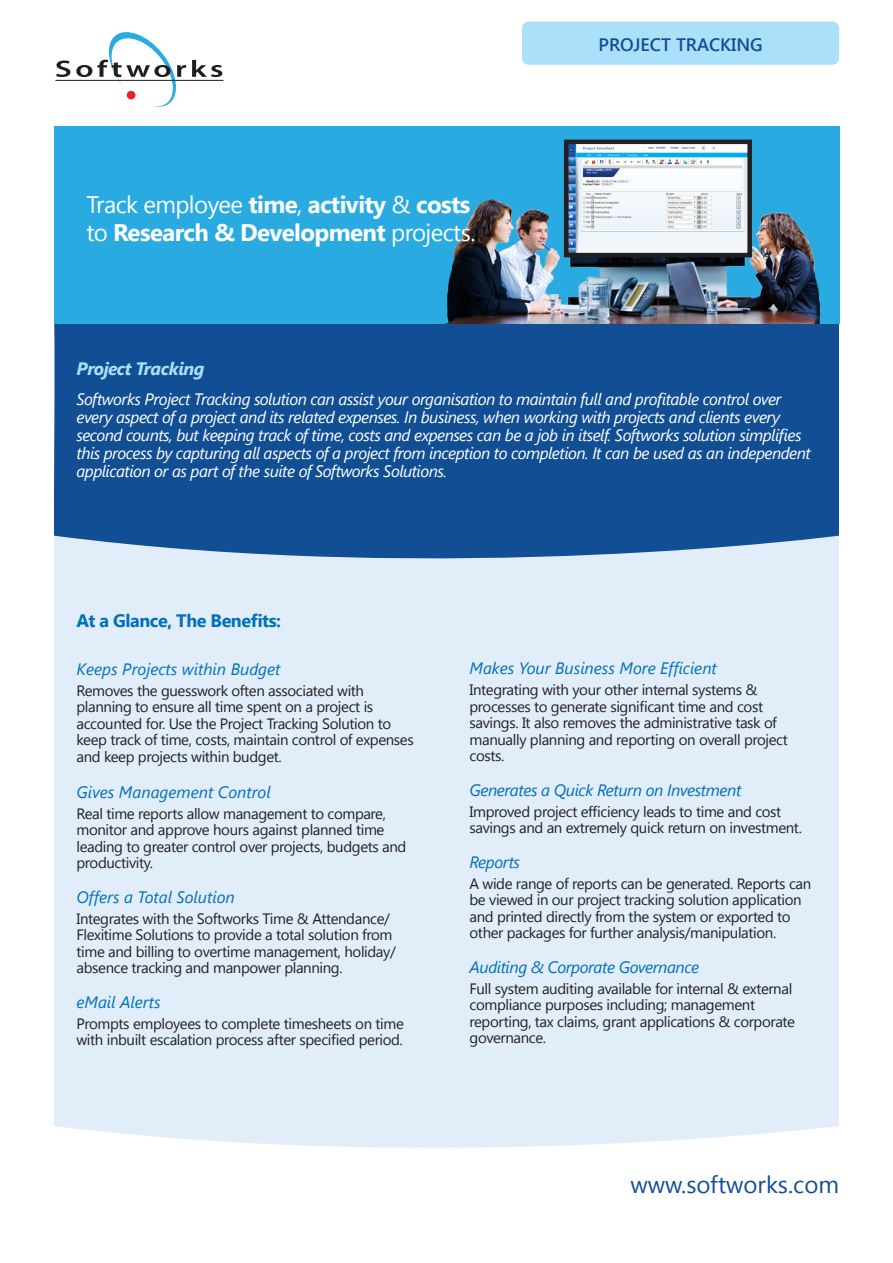
<style>
.page{position:relative;width:893px;height:1263px;background:#fff}
.page>*{position:absolute;margin:0;border:0;box-sizing:border-box;transform-origin:0 0}
.t1{font:700 24px "Segoe UI";letter-spacing:-.025em;color:#fff}
.t2{font:24px "Segoe UI";color:#114e94}
.t3{font:700 18px "Segoe UI";letter-spacing:-.025em;color:#0070bd}
.t4{font:italic 700 18px "Segoe UI";letter-spacing:-.025em;color:#aae0f9}
.t5{font:600 18px "Segoe UI";color:#114e94}
.t6{font:italic 16.5px/18px "Segoe UI";letter-spacing:-.03em;color:#fff}
.t7{font:italic 16.5px "Segoe UI";color:#0070bd}
.t8{font:italic 16.5px "Segoe UI";letter-spacing:-.025em;color:#0070bd}
.t9{font:15px/16.5px "Segoe UI";letter-spacing:-.025em;color:#231f20}
.s1{font-weight:400}
</style>
<div class="page">
<div style="left:54px;top:587px;width:785px;height:561px;background:#e1edf9"></div>
<svg style="left:54px;top:323px;width:785px;height:264px;background:#2d63a1"></svg>
<svg style="left:56px;top:61px;width:14px;height:16px"></svg>
<svg style="left:76px;top:32px;width:110px;height:75px"></svg>
<svg style="left:192px;top:60px;width:30px;height:17px"></svg>
<hr style="left:55px;top:80px;width:168px;height:1px;background:#201d1e">
<div style="left:127px;top:91px;width:8px;height:8px;background:#ee2026;border-radius:50%"></div>
<div style="left:54px;top:126px;width:785px;height:197px;background:#29abe2"></div>
<img style="left:428px;top:127px;width:411px;height:197px">
<img style="left:569px;top:145px;width:178px;height:107px">
<div style="left:564px;top:140px;width:188px;height:117px;border:4px solid #231f20"></div>
<div style="left:522px;top:22px;width:317px;height:43px;background:#aae0f9;border-radius:7px"></div>
<p class="t1" style="left:86px;top:187px;width:385px"><span class="s1">Track employee</span> time<span class="s1">,</span> activity <span class="s1">&amp;</span> costs</p>
<p class="t1" style="left:86px;top:216px;width:391px"><span class="s1">to</span> Research &amp; Development <span class="s1">projects.</span></p>
<p class="t5" style="left:598px;top:32px;width:166px">PROJECT TRACKING</p>
<p class="t4" style="left:76px;top:355px;width:130px">Project Tracking</p>
<p class="t6" style="left:76px;top:389px;width:706px">Softworks Project Tracking solution can assist your organisation to maintain full and profitable control over</p>
<p class="t6" style="left:76px;top:407px;width:705px">every aspect of a project and its related expenses. In business, when working with projects and clients every</p>
<p class="t6" style="left:76px;top:425px;width:727px">second counts, but keeping track of time, costs and expenses can be a job in itself. Softworks solution simplifies</p>
<p class="t6" style="left:76px;top:443px;width:736px">this process by capturing all aspects of a project from inception to completion. It can be used as an independent application or as part of the suite of Softworks Solutions.</p>
<p class="t3" style="left:76px;top:607px;width:206px">At a Glance, The Benefits:</p>
<p class="t7" style="left:76px;top:657px;width:206px">Keeps Projects within Budget</p>
<p class="t9" style="left:76px;top:681px;width:339px">Removes the guesswork often associated with planning to ensure all time spent on a project is accounted for. Use the Project Tracking Solution to keep track of time, costs, maintain control of expenses and keep projects within budget.</p>
<p class="t7" style="left:76px;top:780px;width:196px">Gives Management Control</p>
<p class="t9" style="left:76px;top:804px;width:331px">Real time reports allow management to compare, monitor and approve hours against planned time leading to greater control over projects, budgets and</p>
<p class="t9" style="left:76px;top:854px;width:78px">productivity.</p>
<p class="t7" style="left:76px;top:885px;width:160px">Offers a Total Solution</p>
<p class="t9" style="left:76px;top:909px;width:321px">Integrates with the Softworks Time &amp; Attendance/ Flexitime Solutions to provide a total solution from time and billing to overtime management, holiday/ absence tracking and manpower planning.</p>
<p class="t7" style="left:76px;top:990px;width:86px">eMail Alerts</p>
<p class="t9" style="left:76px;top:1014px;width:329px">Prompts employees to complete timesheets on time with inbuilt escalation process after specified period.</p>
<p class="t7" style="left:469px;top:657px;width:249px">Makes Your Business More Efficient</p>
<p class="t9" style="left:469px;top:681px;width:320px">Integrating with your other internal systems &amp; processes to generate significant time and cost savings. It also removes the administrative task of manually planning and reporting on overall project costs.</p>
<p class="t8" style="left:469px;top:779px;width:273px">Generates a Quick Return on Investment</p>
<p class="t9" style="left:469px;top:803px;width:334px">Improved project efficiency leads to time and cost savings and an extremely quick return on investment.</p>
<p class="t8" style="left:469px;top:851px;width:52px">Reports</p>
<p class="t9" style="left:469px;top:875px;width:343px">A wide range of reports can be generated. Reports can be viewed in our project tracking solution application and printed directly from the system or exported to other packages for further analysis/manipulation.</p>
<p class="t8" style="left:469px;top:956px;width:231px">Auditing &amp; Corporate Governance</p>
<p class="t9" style="left:469px;top:980px;width:327px">Full system auditing available for internal &amp; external compliance purposes including; management reporting, tax claims, grant applications &amp; corporate governance.</p>
<p class="t2" style="left:630px;top:1167px;width:210px">www.softworks.com</p>
</div>
